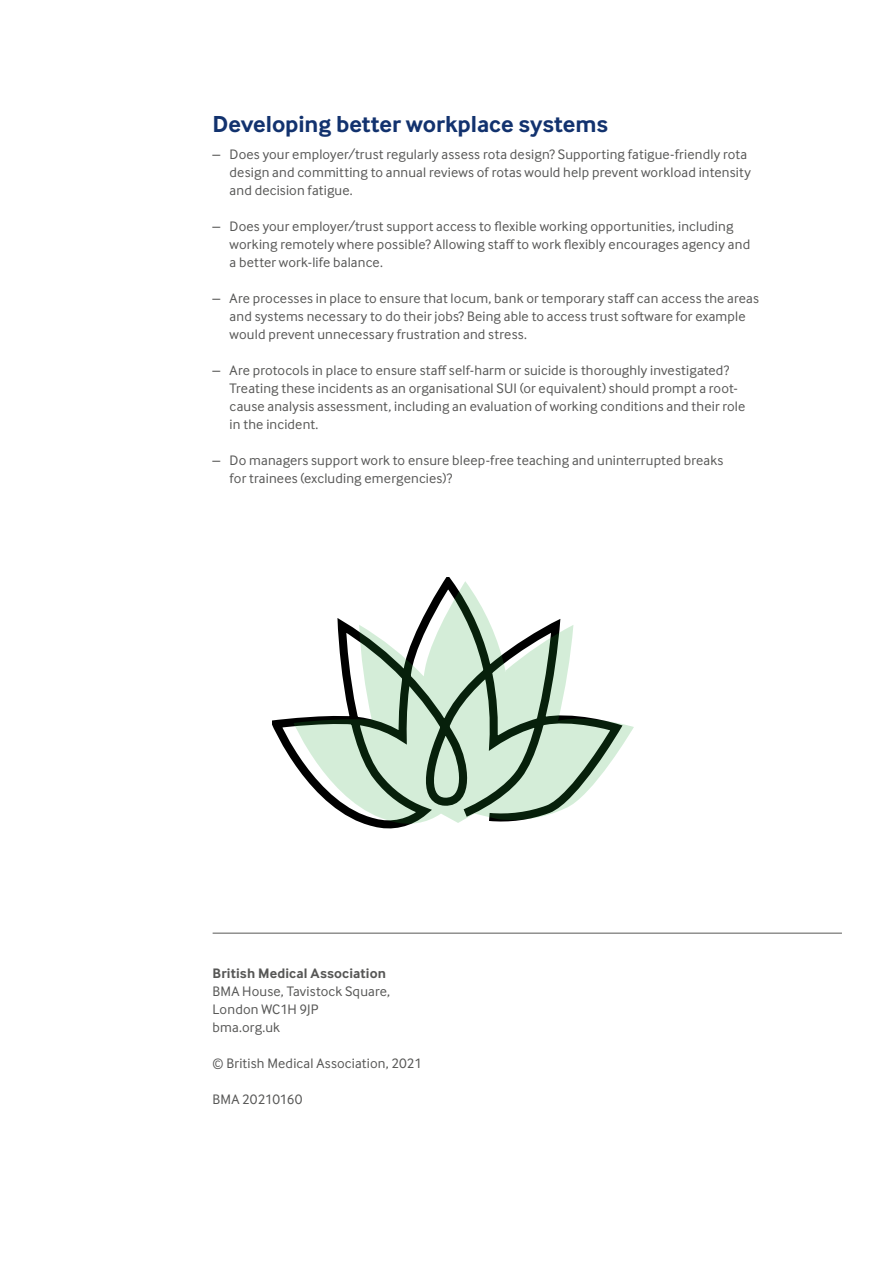
<style>
.page{position:relative;width:893px;height:1263px;background:#fff}
.page>*{position:absolute;margin:0;border:0;box-sizing:border-box;transform-origin:0 0}
.t1{font:700 24px "Inter Face";letter-spacing:-.005em;color:#12326e}
.t2{font:14.25px/18px "Inter Face";letter-spacing:.01em;color:#575756}
.t3{font:700 14.25px "Inter Face";letter-spacing:.01em;color:#575756}
</style>
<div class="page">
<svg style="left:272px;top:718px;width:133px;height:109px"></svg>
<svg style="left:294px;top:581px;width:340px;height:245px"></svg>
<hr style="left:213px;top:933px;width:629px;height:1px;background:#575756">
<h1 class="t1" style="left:213px;top:110px;width:397px">Developing better workplace systems</h1>
<p class="t2" style="left:230px;top:145px;width:523px;text-indent:-17px">– Does your employer/trust regularly assess rota design? Supporting fatigue-friendly rota design and committing to annual reviews of rotas would help prevent workload intensity and decision fatigue.</p>
<p class="t2" style="left:230px;top:217px;width:522px;text-indent:-17px">– Does your employer/trust support access to flexible working opportunities, including working remotely where possible? Allowing staff to work flexibly encourages agency and a better work-life balance.</p>
<p class="t2" style="left:230px;top:289px;width:531px;text-indent:-17px">– Are processes in place to ensure that locum, bank or temporary staff can access the areas and systems necessary to do their jobs? Being able to access trust software for example would prevent unnecessary frustration and stress.</p>
<p class="t2" style="left:230px;top:361px;width:517px;text-indent:-17px">– Are protocols in place to ensure staff self-harm or suicide is thoroughly investigated?<br>Treating these incidents as an organisational SUI (or equivalent) should prompt a root&shy;cause analysis assessment, including an evaluation of working conditions and their role in the incident.</p>
<p class="t2" style="left:230px;top:451px;width:495px;text-indent:-17px">– Do managers support work to ensure bleep-free teaching and uninterrupted breaks for trainees (excluding emergencies)?</p>
<p class="t3" style="left:213px;top:965px;width:175px">British Medical Association</p>
<p class="t2" style="left:213px;top:982px;width:179px">BMA House, Tavistock Square,<br>London WC1H 9JP<br>bma.org.uk</p>
<p class="t2" style="left:213px;top:1054px;width:211px">© British Medical Association, 2021</p>
<p class="t2" style="left:213px;top:1090px;width:91px">BMA 20210160</p>
</div>
